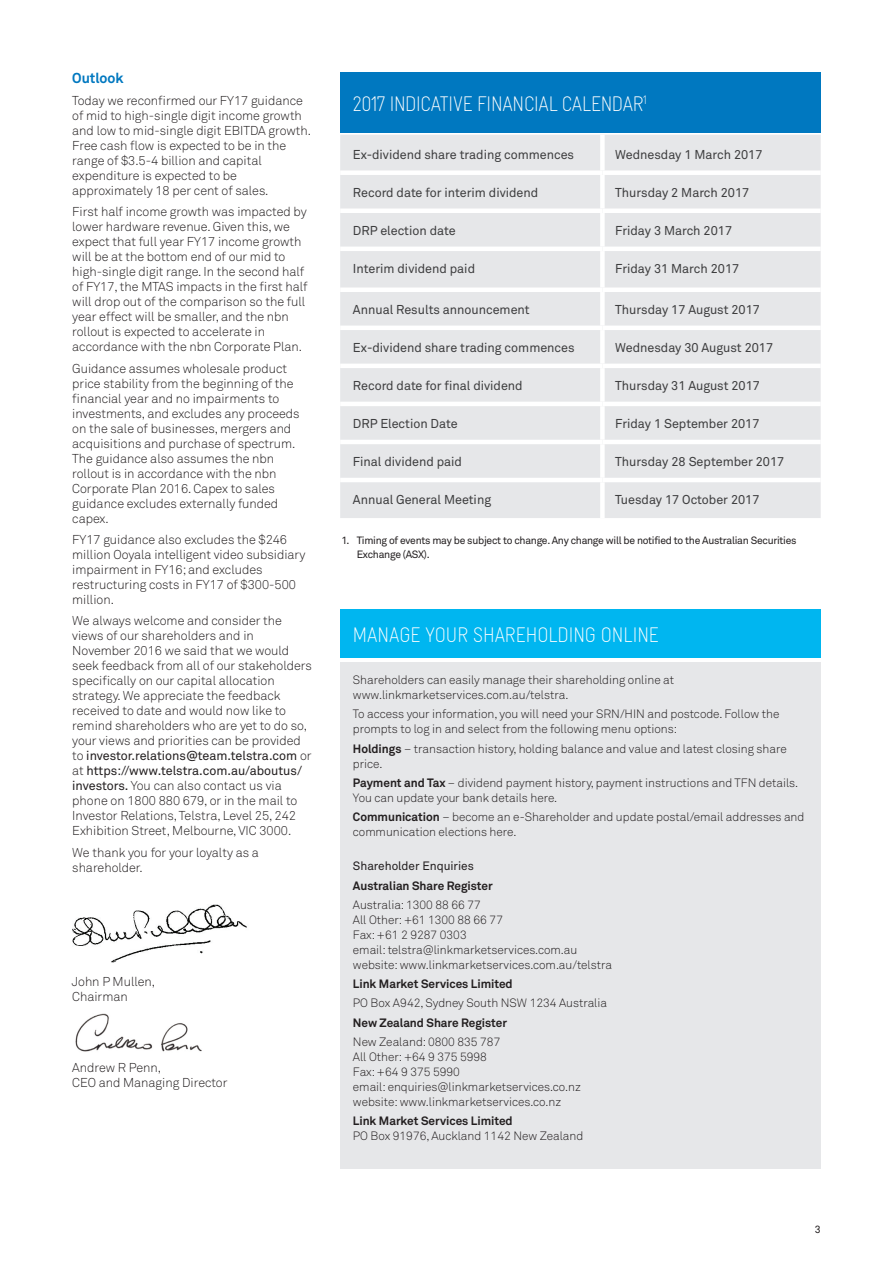
<style>
.page{position:relative;width:893px;height:1263px;background:#fff}
.page>*{position:absolute;margin:0;border:0;box-sizing:border-box;transform-origin:0 0}
.Graph_Heading_2014{font:300 21px "Telstra Gravur";letter-spacing:-.01em;color:#fff}
.footnote{font:300 21px "Telstra Gravur";color:#fff}
.Subhead__Bold_9_5pt{font:700 14.25px "Telstra Akkurat";color:#0078c0}
.Body__Text__1_2sp{font:300 12.75px/15px "Telstra Akkurat";color:#231f20}
.footnote-2{font:12.75px "Telstra Akkurat";color:#3e3e3f}
.footnote-3{font:300 12px/15px "Telstra Akkurat";color:#231f20}
.footnote-4{font:700 12px "Telstra Akkurat";color:#231f20}
.footnote-5{font:12px "Telstra Akkurat";color:#231f20}
.t1{font:10.5px/13.5px "Telstra Akkurat";letter-spacing:-.025em;color:#231f20}
.s1{font-weight:400}
.s2{font-weight:700}
</style>
<div class="page">
<img style="left:72px;top:905px;width:175px;height:58px">
<img style="left:75px;top:1013px;width:127px;height:39px">
<div style="left:340px;top:72px;width:481px;height:61px;background:#0078c0"></div>
<div style="left:340px;top:135px;width:481px;height:383px;background:#e6e7e9"></div>
<div style="left:600px;top:135px;width:5px;height:35px;background:#fff"></div>
<div style="left:340px;top:170px;width:262px;height:5px;background:#fff"></div>
<div style="left:602px;top:170px;width:219px;height:5px;background:#fff"></div>
<div style="left:600px;top:175px;width:5px;height:33px;background:#fff"></div>
<div style="left:340px;top:208px;width:262px;height:5px;background:#fff"></div>
<div style="left:602px;top:208px;width:219px;height:5px;background:#fff"></div>
<div style="left:600px;top:213px;width:5px;height:34px;background:#fff"></div>
<hr style="left:340px;top:247px;width:262px;height:4px;background:#fff">
<hr style="left:602px;top:247px;width:219px;height:4px;background:#fff">
<div style="left:600px;top:251px;width:5px;height:36px;background:#fff"></div>
<div style="left:340px;top:287px;width:262px;height:5px;background:#fff"></div>
<div style="left:602px;top:287px;width:219px;height:5px;background:#fff"></div>
<div style="left:600px;top:292px;width:5px;height:34px;background:#fff"></div>
<hr style="left:340px;top:326px;width:262px;height:4px;background:#fff">
<hr style="left:602px;top:326px;width:219px;height:4px;background:#fff">
<div style="left:600px;top:330px;width:5px;height:34px;background:#fff"></div>
<hr style="left:340px;top:364px;width:262px;height:4px;background:#fff">
<hr style="left:602px;top:364px;width:219px;height:4px;background:#fff">
<div style="left:600px;top:368px;width:5px;height:34px;background:#fff"></div>
<hr style="left:340px;top:402px;width:262px;height:4px;background:#fff">
<hr style="left:602px;top:402px;width:219px;height:4px;background:#fff">
<div style="left:600px;top:406px;width:5px;height:34px;background:#fff"></div>
<hr style="left:340px;top:440px;width:262px;height:4px;background:#fff">
<hr style="left:602px;top:440px;width:219px;height:4px;background:#fff">
<div style="left:600px;top:444px;width:5px;height:34px;background:#fff"></div>
<hr style="left:340px;top:478px;width:262px;height:4px;background:#fff">
<hr style="left:602px;top:478px;width:219px;height:4px;background:#fff">
<div style="left:600px;top:482px;width:5px;height:36px;background:#fff"></div>
<div style="left:340px;top:662px;width:481px;height:507px;background:#e6e7e9"></div>
<div style="left:340px;top:609px;width:481px;height:49px;background:#00b6f0"></div>
<p class="Subhead__Bold_9_5pt" style="left:72px;top:70px;width:53px">Outlook</p>
<p class="Body__Text__1_2sp" style="left:72px;top:93px;width:240px">Today we reconfirmed our FY17 guidance of mid to high-single digit income growth and low to mid-single digit EBITDA growth.<br>Free cash flow is expected to be in the range of $3.5-4 billion and capital expenditure is expected to be approximately 18 per cent of sales.</p>
<p class="Body__Text__1_2sp" style="left:72px;top:204px;width:237px">First half income growth was impacted by lower hardware revenue. Given this, we expect that full year FY17 income growth will be at the bottom end of our mid to high-single digit range. In the second half of FY17, the MTAS impacts in the first half will drop out of the comparison so the full year effect will be smaller, and the nbn rollout is expected to accelerate in accordance with the nbn Corporate Plan.</p>
<p class="Body__Text__1_2sp" style="left:72px;top:361px;width:229px">Guidance assumes wholesale product price stability from the beginning of the financial year and no impairments to investments, and excludes any proceeds on the sale of businesses, mergers and acquisitions and purchase of spectrum.<br>The guidance also assumes the nbn rollout is in accordance with the nbn Corporate Plan 2016. Capex to sales guidance excludes externally funded capex.</p>
<p class="Body__Text__1_2sp" style="left:72px;top:532px;width:235px">FY17 guidance also excludes the $246 million Ooyala intelligent video subsidiary impairment in FY16; and excludes restructuring costs in FY17 of $300-500 million.</p>
<p class="Body__Text__1_2sp" style="left:72px;top:613px;width:241px">We always welcome and consider the views of our shareholders and in November 2016 we said that we would seek feedback from all of our stakeholders specifically on our capital allocation strategy. We appreciate the feedback received to date and would now like to remind shareholders who are yet to do so, your views and priorities can be provided to <span class="s1">investor.relations@team.telstra.com</span> or at <span class="s1">https://www.telstra.com.au/aboutus/ investors.</span> You can also contact us via phone on 1800 880 679, or in the mail to Investor Relations, Telstra, Level 25, 242<br>Exhibition Street, Melbourne, VIC 3000.</p>
<p class="Body__Text__1_2sp" style="left:72px;top:845px;width:188px">We thank you for your loyalty as a shareholder.</p>
<p class="Body__Text__1_2sp" style="left:72px;top:974px;width:85px">John P Mullen,<br>Chairman</p>
<p class="Body__Text__1_2sp" style="left:72px;top:1060px;width:157px">Andrew R Penn,<br>CEO and Managing Director</p>
<p class="Graph_Heading_2014" style="left:353px;top:90px;width:295px">2017 INDICATIVE FINANCIAL CALENDAR<sup>1</sup></p>
<p class="footnote-2" style="left:353px;top:147px;width:223px">Ex-dividend share trading commences</p>
<p class="footnote-2" style="left:615px;top:147px;width:149px">Wednesday 1 March 2017</p>
<p class="footnote-2" style="left:353px;top:185px;width:187px">Record date for interim dividend</p>
<p class="footnote-2" style="left:615px;top:185px;width:136px">Thursday 2 March 2017</p>
<p class="footnote-2" style="left:353px;top:223px;width:104px">DRP election date</p>
<p class="footnote-2" style="left:615px;top:223px;width:118px">Friday 3 March 2017</p>
<p class="footnote-2" style="left:353px;top:261px;width:124px">Interim dividend paid</p>
<p class="footnote-2" style="left:615px;top:261px;width:126px">Friday 31 March 2017</p>
<p class="footnote-2" style="left:353px;top:302px;width:178px">Annual Results announcement</p>
<p class="footnote-2" style="left:615px;top:302px;width:146px">Thursday 17 August 2017</p>
<p class="footnote-2" style="left:353px;top:340px;width:223px">Ex-dividend share trading commences</p>
<p class="footnote-2" style="left:615px;top:340px;width:160px">Wednesday 30 August 2017</p>
<p class="footnote-2" style="left:353px;top:378px;width:171px">Record date for final dividend</p>
<p class="footnote-2" style="left:615px;top:378px;width:146px">Thursday 31 August 2017</p>
<p class="footnote-2" style="left:353px;top:416px;width:106px">DRP Election Date</p>
<p class="footnote-2" style="left:615px;top:416px;width:146px">Friday 1 September 2017</p>
<p class="footnote-2" style="left:353px;top:454px;width:111px">Final dividend paid</p>
<p class="footnote-2" style="left:615px;top:454px;width:171px">Thursday 28 September 2017</p>
<p class="footnote-2" style="left:353px;top:492px;width:140px">Annual General Meeting</p>
<p class="footnote-2" style="left:615px;top:492px;width:146px">Tuesday 17 October 2017</p>
<p class="t1" style="left:357px;top:534px;width:441px;text-indent:-15px">1. Timing of events may be subject to change. Any change will be notified to the Australian Securities<br>Exchange (ASX).</p>
<p class="footnote" style="left:353px;top:621px;width:308px">MANAGE YOUR SHAREHOLDING ONLINE</p>
<p class="footnote-3" style="left:353px;top:672px;width:323px">Shareholders can easily manage their shareholding online at www.linkmarketservices.com.au/telstra.</p>
<p class="footnote-3" style="left:353px;top:707px;width:428px">To access your information, you will need your SRN/HIN and postcode. Follow the prompts to log in and select from the following menu options:</p>
<p class="footnote-3" style="left:353px;top:741px;width:435px"><span class="s2">Holdings</span> – transaction history, holding balance and value and latest closing share price.</p>
<p class="footnote-3" style="left:353px;top:775px;width:447px"><span class="s2">Payment and Tax</span> – dividend payment history, payment instructions and TFN details.<br>You can update your bank details here.</p>
<p class="footnote-3" style="left:353px;top:809px;width:453px"><span class="s2">Communication</span> – become an e-Shareholder and update postal/email addresses and communication elections here.</p>
<p class="footnote-5" style="left:353px;top:859px;width:122px">Shareholder Enquiries</p>
<p class="footnote-4" style="left:353px;top:878px;width:141px">Australian Share Register</p>
<p class="footnote-3" style="left:353px;top:897px;width:261px">Australia: 1300 88 66 77<br>All Other: +61 1300 88 66 77<br>Fax: +61 2 9287 0303<br>email: telstra@linkmarketservices.com.au website: www.linkmarketservices.com.au/telstra</p>
<p class="footnote-4" style="left:353px;top:976px;width:161px">Link Market Services Limited</p>
<p class="footnote-3" style="left:353px;top:996px;width:256px">PO Box A942, Sydney South NSW 1234 Australia</p>
<p class="footnote-4" style="left:353px;top:1015px;width:156px">New Zealand Share Register</p>
<p class="footnote-3" style="left:353px;top:1034px;width:229px">New Zealand: 0800 835 787<br>All Other: +64 9 375 5998<br>Fax: +64 9 375 5990<br>email: enquiries@linkmarketservices.co.nz website: www.linkmarketservices.co.nz</p>
<p class="footnote-3" style="left:353px;top:1113px;width:232px"><span class="s2">Link Market Services Limited<br></span>PO Box 91976, Auckland 1142 New Zealand</p>
<p class="t1" style="left:815px;top:1222px;width:7px">3</p>
</div>
